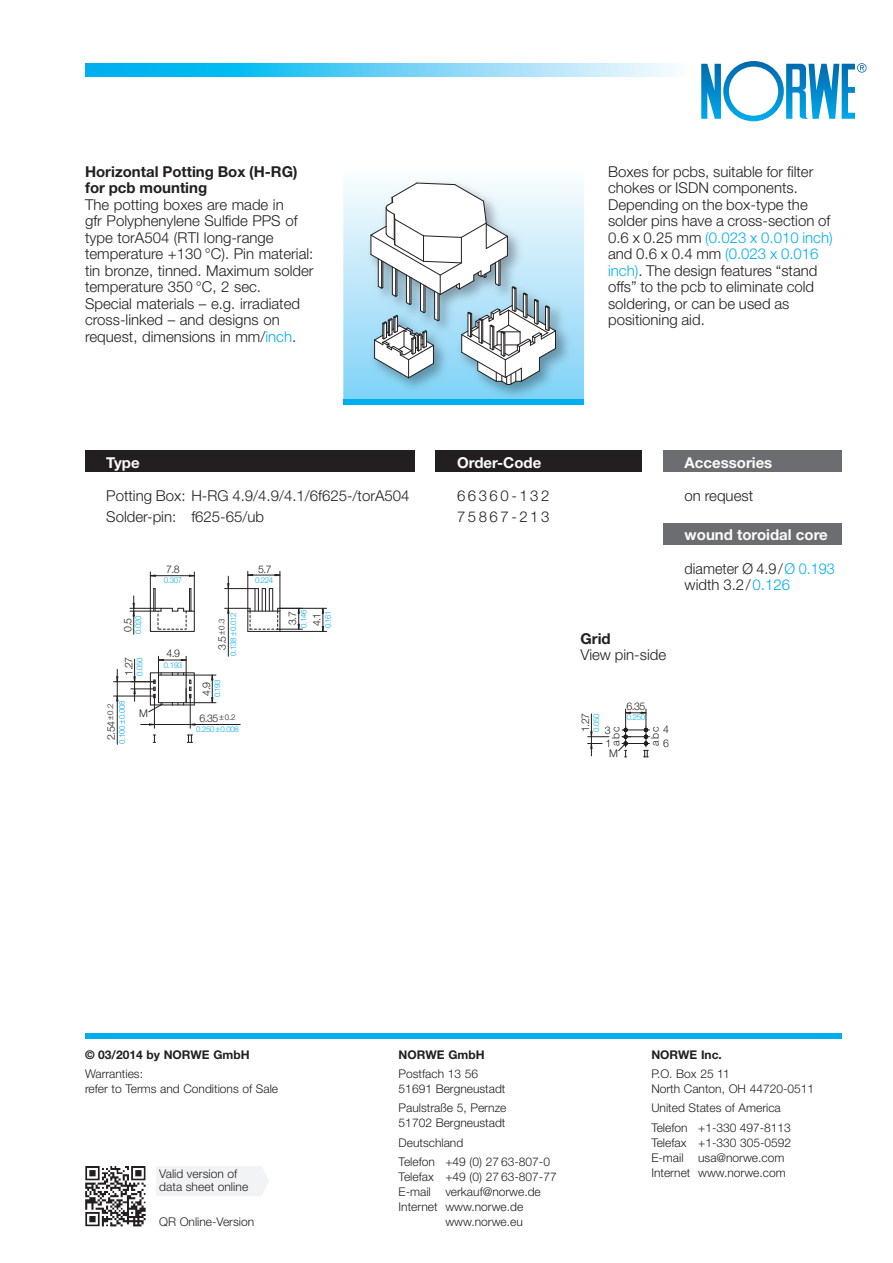
<style>
.page{position:relative;width:893px;height:1263px;background:#fff}
.page>*{position:absolute;margin:0;border:0;box-sizing:border-box;transform-origin:0 0}
.t1{font:300 15px/16.5px "Helvetica Neue";color:#231f20}
.t2{font:700 15px/16.5px "Helvetica Neue";color:#231f20}
.t3{font:700 15px "Helvetica Neue";color:#fcfcfc}
.t4{font:300 15px/16.5px "Helvetica Neue";color:#231f20;scale:.96 1}
.t5{font:300 15px/20.7px "Helvetica Neue";letter-spacing:.165em;color:#231f20}
.t6{font:300 12px/15px "Helvetica Neue";color:#231f20}
.t7{font:700 12px "Helvetica Neue";color:#231f20}
.t8{font:300 10.5px "Helvetica Neue";letter-spacing:-.05em;color:#231f20}
.t9{font:300 7.95px "Helvetica Neue";letter-spacing:-.05em;color:#00aeef}
.s1{color:#00aeef}
.s2{font-size:7.95px}
</style>
<div class="page">
<div style="left:85px;top:1033px;width:757px;height:5px;background:#00aeef"></div>
<svg style="left:85px;top:1166px;width:61px;height:61px"></svg>
<div style="left:156px;top:1166px;width:113px;height:30px;background:#f2f3f4"></div>
<div style="left:436px;top:451px;width:206px;height:21px;background:#231f20"></div>
<hr style="left:150px;top:572px;width:1px;height:39px;background:#231f20">
<hr style="left:194px;top:572px;width:1px;height:39px;background:#231f20">
<hr style="left:155px;top:575px;width:34px;height:1px;background:#231f20">
<hr style="left:248px;top:571px;width:1px;height:37px;background:#231f20">
<hr style="left:280px;top:571px;width:1px;height:37px;background:#231f20">
<hr style="left:186px;top:702px;width:30px;height:1px;background:#231f20">
<hr style="left:186px;top:675px;width:30px;height:1px;background:#231f20">
<svg style="left:211px;top:675px;width:2px;height:28px"></svg>
<hr style="left:280px;top:631px;width:47px;height:1px;background:#231f20">
<hr style="left:280px;top:608px;width:47px;height:1px;background:#231f20">
<svg style="left:322px;top:609px;width:2px;height:22px"></svg>
<hr style="left:228px;top:613px;width:1px;height:43px;background:#231f20">
<svg style="left:130px;top:588px;width:65px;height:46px"></svg>
<hr style="left:154px;top:694px;width:1px;height:34px;background:#231f20">
<hr style="left:190px;top:694px;width:1px;height:34px;background:#231f20">
<hr style="left:141px;top:724px;width:99px;height:1px;background:#231f20">
<hr style="left:114px;top:696px;width:41px;height:1px;background:#231f20">
<hr style="left:117px;top:701px;width:1px;height:43px;background:#231f20">
<hr style="left:114px;top:681px;width:41px;height:1px;background:#231f20">
<svg style="left:116px;top:669px;width:2px;height:33px"></svg>
<svg style="left:131px;top:656px;width:64px;height:56px"></svg>
<svg style="left:153px;top:735px;width:3px;height:8px"></svg>
<svg style="left:187px;top:735px;width:6px;height:8px"></svg>
<div style="left:85px;top:451px;width:330px;height:21px;background:#231f20"></div>
<div style="left:663px;top:451px;width:179px;height:21px;background:#6c6d70"></div>
<div style="left:663px;top:523px;width:179px;height:21px;background:#6c6d70"></div>
<svg style="left:618px;top:709px;width:31px;height:49px"></svg>
<svg style="left:588px;top:714px;width:21px;height:42px"></svg>
<img style="left:343px;top:180px;width:241px;height:220px">
<svg style="left:370px;top:182px;width:186px;height:203px"></svg>
<svg style="left:701px;top:61px;width:165px;height:60px"></svg>
<svg style="left:85px;top:64px;width:589px;height:13px;background:#64cff5"></svg>
<div style="left:343px;top:400px;width:241px;height:5px;background:#00aeef"></div>
<svg style="left:224px;top:574px;width:78px;height:62px"></svg>
<p class="t2" style="left:85px;top:164px;width:214px">Horizontal Potting Box (H-RG) for pcb mounting</p>
<p class="t1" style="left:85px;top:197px;width:230px">The potting boxes are made in<br>gfr Polyphenylene Sulfide PPS of type torA504 (RTI long-range temperature +130 °C). Pin material: tin bronze, tinned. Maximum solder temperature 350 °C, 2 sec.<br>Special materials – e.g. irradiated cross-linked – and designs on request, dimensions in mm/<span class="s1">inch</span>.</p>
<p class="t3" style="left:106px;top:457px;width:35px">Type</p>
<p class="t1" style="left:106px;top:487px;width:305px;line-height:20.7px">Potting Box: H-RG 4.9/4.9/4.1/6f625-/torA504<br>Solder-pin: f625-65/ub</p>
<p class="t8" style="left:166px;top:566px;width:15px">7.8</p>
<p class="t8" style="left:258px;top:565px;width:15px">5.7</p>
<p class="t9" style="left:164px;top:578px;width:20px">0.307</p>
<p class="t9" style="left:255px;top:577px;width:20px">0.224</p>
<p class="t8" style="left:289px;top:625px;width:15px;rotate:-90deg">3.7</p>
<p class="t9" style="left:301px;top:628px;width:20px;rotate:-90deg">0.146</p>
<p class="t9" style="left:135px;top:634px;width:20px;rotate:-90deg">0.020</p>
<p class="t9" style="left:325px;top:628px;width:20px;rotate:-90deg">0.161</p>
<p class="t9" style="left:230px;top:656px;width:44px;rotate:-90deg">0.138 0.012</p>
<p class="t8" style="left:313px;top:626px;width:15px;rotate:-90deg">4.1</p>
<p class="t8" style="left:124px;top:632px;width:15px;rotate:-90deg">0.5</p>
<p class="t8" style="left:218px;top:650px;width:33px;rotate:-90deg">3.5 <span class="s2">0.3</span></p>
<p class="t8" style="left:166px;top:649px;width:15px">4.9</p>
<p class="t8" style="left:125px;top:676px;width:20px;rotate:-90deg">1.27</p>
<p class="t9" style="left:137px;top:676px;width:20px;rotate:-90deg">0.050</p>
<p class="t9" style="left:164px;top:662px;width:20px">0.193</p>
<p class="t9" style="left:119px;top:744px;width:44px;rotate:-90deg">0.100 0.008</p>
<p class="t8" style="left:107px;top:740px;width:38px;rotate:-90deg">2.54 <span class="s2">0.2</span></p>
<p class="t8" style="left:139px;top:710px;width:10px">M</p>
<p class="t9" style="left:215px;top:697px;width:20px;rotate:-90deg">0.193</p>
<p class="t8" style="left:203px;top:695px;width:15px;rotate:-90deg">4.9</p>
<p class="t8" style="left:199px;top:714px;width:38px">6.35 <sup>0.2</sup></p>
<p class="t9" style="left:196px;top:727px;width:44px">0.250 0.008</p>
<p class="t1" style="left:608px;top:164px;width:226px">Boxes for pcbs, suitable for filter chokes or ISDN components.<br>Depending on the box-type the solder pins have a cross-section of<br>0.6 x 0.25 mm <span class="s1">(0.023 x 0.010 inch) </span>and 0.6 x 0.4 mm <span class="s1">(0.023 x 0.016 inch)</span>. The design features “stand offs” to the pcb to eliminate cold soldering, or can be used as positioning aid.</p>
<p class="t3" style="left:457px;top:457px;width:86px">Order-Code</p>
<p class="t5" style="left:457px;top:487px;width:94px">66360-132<br>75867-213</p>
<p class="t3" style="left:685px;top:457px;width:89px">Accessories</p>
<p class="t1" style="left:685px;top:489px;width:70px">on request</p>
<p class="t3" style="left:685px;top:529px;width:145px">wound toroidal core</p>
<p class="t4" style="left:685px;top:561px;width:158px">diameter Ø 4.9/<span class="s1">Ø 0.193 </span>width 3.2/<span class="s1">0.126</span></p>
<p class="t2" style="left:580px;top:632px;width:32px">Grid</p>
<p class="t1" style="left:580px;top:648px;width:87px">View pin-side</p>
<p class="t8" style="left:626px;top:703px;width:20px">6.35</p>
<p class="t8" style="left:582px;top:732px;width:20px;rotate:-90deg">1.27</p>
<p class="t9" style="left:594px;top:732px;width:20px;rotate:-90deg">0.050</p>
<p class="t9" style="left:627px;top:715px;width:20px">0.250</p>
<p class="t8" style="left:605px;top:726px;width:7px">3</p>
<p class="t8" style="left:663px;top:726px;width:7px">4</p>
<p class="t8" style="left:612px;top:746px;width:21px;rotate:-90deg">abc</p>
<p class="t8" style="left:651px;top:746px;width:21px;rotate:-90deg">abc</p>
<p class="t8" style="left:663px;top:739px;width:7px">6</p>
<p class="t8" style="left:605px;top:740px;width:7px">1</p>
<p class="t8" style="left:609px;top:750px;width:10px">M</p>
<p class="t7" style="left:85px;top:1050px;width:166px">© 03/2014 by NORWE GmbH</p>
<p class="t6" style="left:85px;top:1067px;width:195px">Warranties:<br>refer to Terms and Conditions of Sale</p>
<p class="t6" style="left:159px;top:1168px;width:91px;line-height:13.5px">Valid version of data sheet online</p>
<p class="t6" style="left:159px;top:1215px;width:97px">QR Online-Version</p>
<p class="t7" style="left:399px;top:1050px;width:87px">NORWE GmbH</p>
<p class="t6" style="left:399px;top:1067px;width:108px">Postfach 13 56<br>51691 Bergneustadt</p>
<p class="t6" style="left:399px;top:1102px;width:109px">Paulstraße 5, Pernze<br>51702 Bergneustadt</p>
<p class="t6" style="left:399px;top:1134px;width:153px;line-height:19.2px">Deutschland<br>Telefon +49 (0) 27 63-807-0</p>
<p class="t6" style="left:399px;top:1170px;width:160px">Telefax +49 (0) 27 63-807-77</p>
<p class="t6" style="left:399px;top:1185px;width:144px">E-mail verkauf@norwe.de</p>
<p class="t6" style="left:399px;top:1200px;width:126px">Internet www.norwe.de</p>
<p class="t6" style="left:445px;top:1215px;width:79px">www.norwe.eu</p>
<p class="t7" style="left:651px;top:1050px;width:72px">NORWE Inc.</p>
<p class="t6" style="left:651px;top:1067px;width:164px">P.O. Box 25 11<br>North Canton, OH 44720-0511</p>
<p class="t6" style="left:651px;top:1100px;width:141px;line-height:19.2px">United States of America<br>Telefon +1-330 497-8113</p>
<p class="t6" style="left:651px;top:1136px;width:141px">Telefax +1-330 305-0592<br>E-mail usa@norwe.com<br>Internet www.norwe.com</p>
</div>
